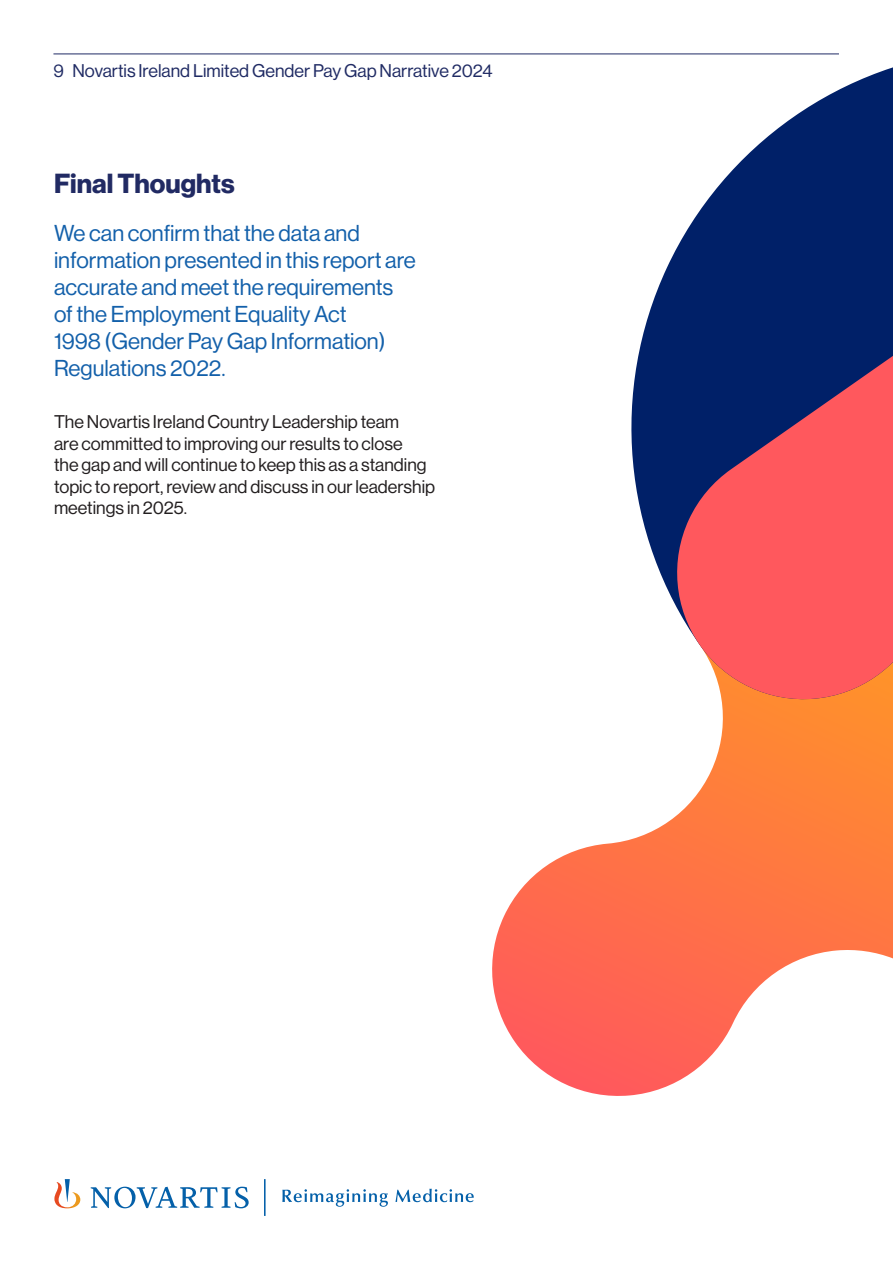
<style>
.page{position:relative;width:893px;height:1263px;background:#fff}
.page>*{position:absolute;margin:0;border:0;box-sizing:border-box;transform-origin:0 0}
.t1{font:700 27px "Volta Modern Display 75";color:#212a63}
.t2{font:22.5px/27px "Volta Modern Display 55 Roman";color:#1360aa}
.t3{font:18px/21.6px "Volta Modern Display 55 Roman";color:#231f20}
.t4{font:18px "Volta Modern Display 55 Roman";color:#202b64}
</style>
<div class="page">
<svg style="left:91px;top:1179px;width:383px;height:37px"></svg>
<svg style="left:54px;top:1179px;width:26px;height:29px"></svg>
<svg style="left:492px;top:703px;width:401px;height:393px"></svg>
<svg style="left:610px;top:53px;width:283px;height:541px;fill:#002068"></svg>
<svg style="left:670px;top:298px;width:223px;height:405px;background:#a54b65"></svg>
<hr style="left:53px;top:54px;width:786px;height:1px;background:#202b64">
<p class="t4" style="left:53px;top:61px;width:441px">9 Novartis Ireland Limited Gender Pay Gap Narrative 2024</p>
<p class="t1" style="left:54px;top:167px;width:182px">Final Thoughts</p>
<p class="t2" style="left:54px;top:220px;width:363px">We can confirm that the data and information presented in this report are accurate and meet the requirements of the Employment Equality Act<br>1998 (Gender Pay Gap Information)<br>Regulations 2022.</p>
<p class="t3" style="left:54px;top:411px;width:383px">The Novartis Ireland Country Leadership team<br>are committed to improving our results to close<br>the gap and will continue to keep this as a standing topic to report, review and discuss in our leadership meetings in 2025.</p>
</div>
